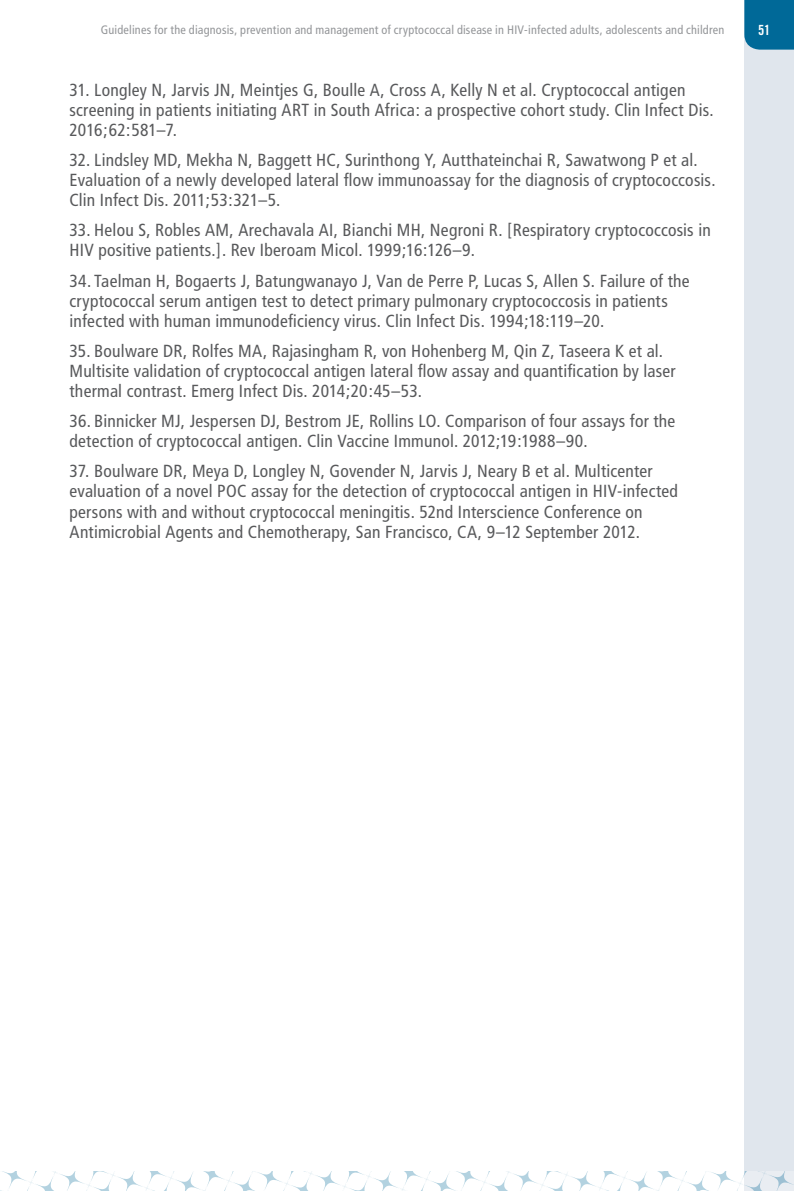
<style>
.page{position:relative;width:794px;height:1191px;background:#fff}
.page>*{position:absolute;margin:0;border:0;box-sizing:border-box;transform-origin:0 0}
.t1{font:condensed 17.5px/20.1px "Frutiger";letter-spacing:.015em;color:#58595b}
.t2{font:14px "Trade Gothic Bold Cond Twenty";color:#fff}
.t3{font:condensed 12.25px "Frutiger";letter-spacing:.015em;color:#939598}
</style>
<div class="page">
<div style="left:744px;top:0;width:50px;height:1191px;background:#e0e6ed"></div>
<div style="left:744px;top:0;width:50px;height:50px;background:#006998"></div>
<svg style="left:0;top:1171px;width:791px;height:20px"></svg>
<p class="t3" style="left:101px;top:23px;width:625px">Guidelines for the diagnosis, prevention and management of cryptococcal disease in HIV-infected adults, adolescents and children</p>
<p class="t2" style="left:758px;top:22px;width:14px">51</p>
<p class="t1" style="left:69px;top:80px;width:646px">31. Longley N, Jarvis JN, Meintjes G, Boulle A, Cross A, Kelly N et al. Cryptococcal antigen screening in patients initiating ART in South Africa: a prospective cohort study. Clin Infect Dis.<br>2016;62:581–7.</p>
<p class="t1" style="left:69px;top:150px;width:647px">32. Lindsley MD, Mekha N, Baggett HC, Surinthong Y, Autthateinchai R, Sawatwong P et al.<br>Evaluation of a newly developed lateral flow immunoassay for the diagnosis of cryptococcosis.<br>Clin Infect Dis. 2011;53:321–5.</p>
<p class="t1" style="left:69px;top:220px;width:643px">33. Helou S, Robles AM, Arechavala AI, Bianchi MH, Negroni R. [Respiratory cryptococcosis in<br>HIV positive patients.]. Rev Iberoam Micol. 1999;16:126–9.</p>
<p class="t1" style="left:69px;top:270px;width:621px">34. Taelman H, Bogaerts J, Batungwanayo J, Van de Perre P, Lucas S, Allen S. Failure of the cryptococcal serum antigen test to detect primary pulmonary cryptococcosis in patients infected with human immunodeficiency virus. Clin Infect Dis. 1994;18:119–20.</p>
<p class="t1" style="left:69px;top:341px;width:608px">35. Boulware DR, Rolfes MA, Rajasingham R, von Hohenberg M, Qin Z, Taseera K et al.<br>Multisite validation of cryptococcal antigen lateral flow assay and quantification by laser thermal contrast. Emerg Infect Dis. 2014;20:45–53.</p>
<p class="t1" style="left:69px;top:411px;width:607px">36. Binnicker MJ, Jespersen DJ, Bestrom JE, Rollins LO. Comparison of four assays for the detection of cryptococcal antigen. Clin Vaccine Immunol. 2012;19:1988–90.</p>
<p class="t1" style="left:69px;top:461px;width:610px">37. Boulware DR, Meya D, Longley N, Govender N, Jarvis J, Neary B et al. Multicenter evaluation of a novel POC assay for the detection of cryptococcal antigen in HIV-infected persons with and without cryptococcal meningitis. 52nd Interscience Conference on Antimicrobial Agents and Chemotherapy, San Francisco, CA, 9–12 September 2012.</p>
</div>
